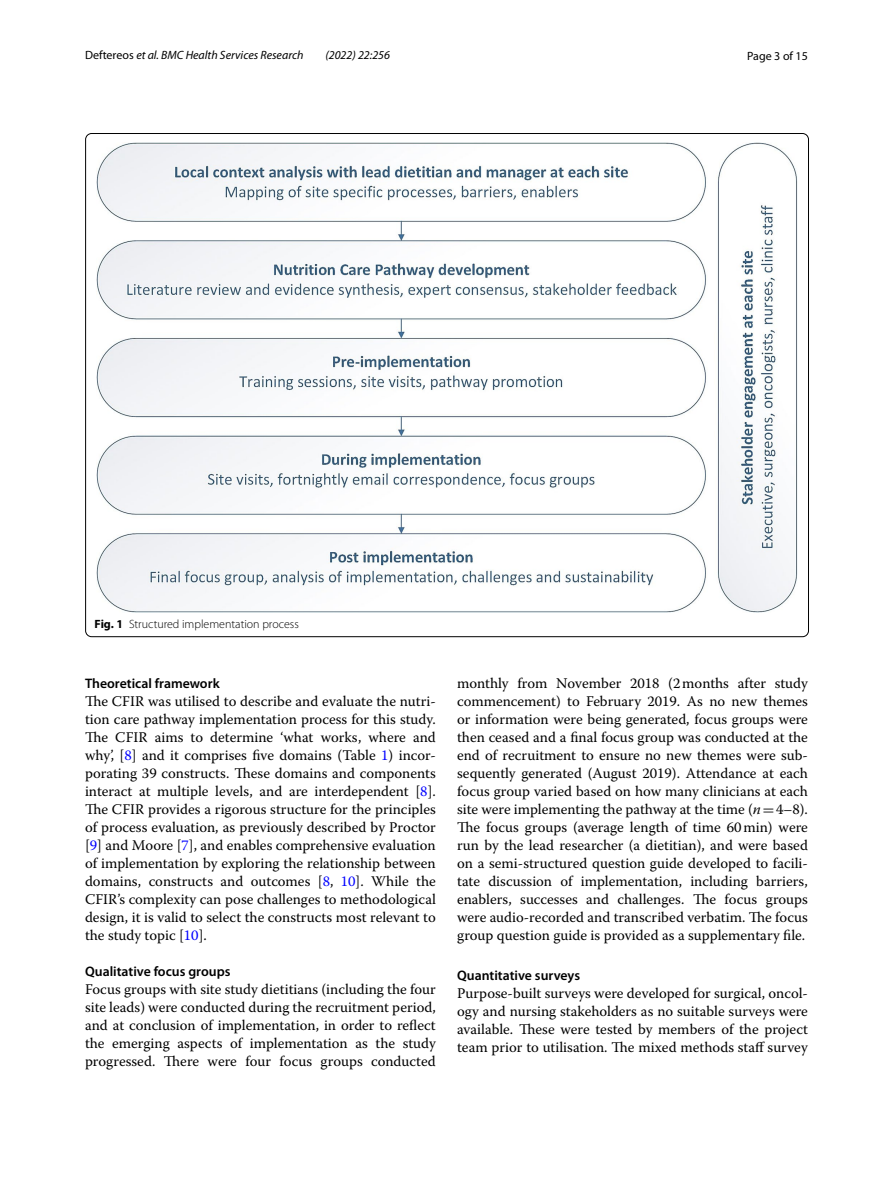
<style>
.page{position:relative;width:893px;height:1187px;background:#fff}
.page>*{position:absolute;margin:0;border:0;box-sizing:border-box;transform-origin:0 0}
.t1{font:14.7px/18px "Warnock Pro";color:#000;text-align:justify}
.t2{font:600 13.8px "Myriad Pro";color:#000}
.t3{font:italic 12px "Myriad Pro";color:#000}
.t4{font:300 12px "Myriad Pro";color:#000}
.t5{font:12px "Myriad Pro";color:#000}
.s1{font-style:normal}
.s2{font-weight:700}
.s3{color:#00f}
.s4{font-style:italic}
.s5{font-family:"MTSY"}
</style>
<div class="page">
<img style="left:97px;top:142px;width:700px;height:470px">
<p class="t3" style="left:85px;top:48px;width:220px"><span class="s1">Deftereos</span> et al. BMC Health Services Research</p>
<p class="t3" style="left:325px;top:48px;width:66px">(2022) 22:256</p>
<p class="t5" style="left:747px;top:48px;width:62px">Page 3 of 15</p>
<p class="t4" style="left:95px;top:617px;width:206px"><span class="s2">Fig. 1</span> Structured implementation process</p>
<p class="t2" style="left:85px;top:674px;width:136px">Theoretical framework</p>
<p class="t1" style="left:85px;top:691px;width:352px">The CFIR was utilised to describe and evaluate the nutri&shy;tion care pathway implementation process for this study.<br>The CFIR aims to determine ‘what works, where and why’, [<span class="s3">8</span>] and it comprises five domains (Table <span class="s3">1</span>) incor&shy;porating 39 constructs. These domains and components interact at multiple levels, and are interdependent [<span class="s3">8</span>].<br>The CFIR provides a rigorous structure for the principles of process evaluation, as previously described by Proctor [<span class="s3">9</span>] and Moore [<span class="s3">7</span>], and enables comprehensive evaluation of implementation by exploring the relationship between domains, constructs and outcomes [<span class="s3">8</span>, <span class="s3">10</span>]. While the CFIR’s complexity can pose challenges to methodological design, it is valid to select the constructs most relevant to the study topic [<span class="s3">10</span>].</p>
<p class="t2" style="left:85px;top:962px;width:147px">Qualitative focus groups</p>
<p class="t1" style="left:85px;top:979px;width:352px">Focus groups with site study dietitians (including the four site leads) were conducted during the recruitment period, and at conclusion of implementation, in order to reflect the emerging aspects of implementation as the study progressed. There were four focus groups conducted</p>
<p class="t1" style="left:457px;top:674px;width:352px">monthly from November 2018 (2months after study commencement) to February 2019. As no new themes or information were being generated, focus groups were then ceased and a final focus group was conducted at the end of recruitment to ensure no new themes were sub&shy;sequently generated (August 2019). Attendance at each focus group varied based on how many clinicians at each site were implementing the pathway at the time (<span class="s4">n</span><span class="s5">=</span>4–8).<br>The focus groups (average length of time 60min) were run by the lead researcher (a dietitian), and were based on a semi-structured question guide developed to facili&shy;tate discussion of implementation, including barriers, enablers, successes and challenges. The focus groups were audio-recorded and transcribed verbatim. The focus group question guide is provided as a supplementary file.</p>
<p class="t2" style="left:457px;top:966px;width:125px">Quantitative surveys</p>
<p class="t1" style="left:457px;top:983px;width:352px">Purpose-built surveys were developed for surgical, oncol&shy;ogy and nursing stakeholders as no suitable surveys were available. These were tested by members of the project team prior to utilisation. The mixed methods staff survey</p>
</div>
